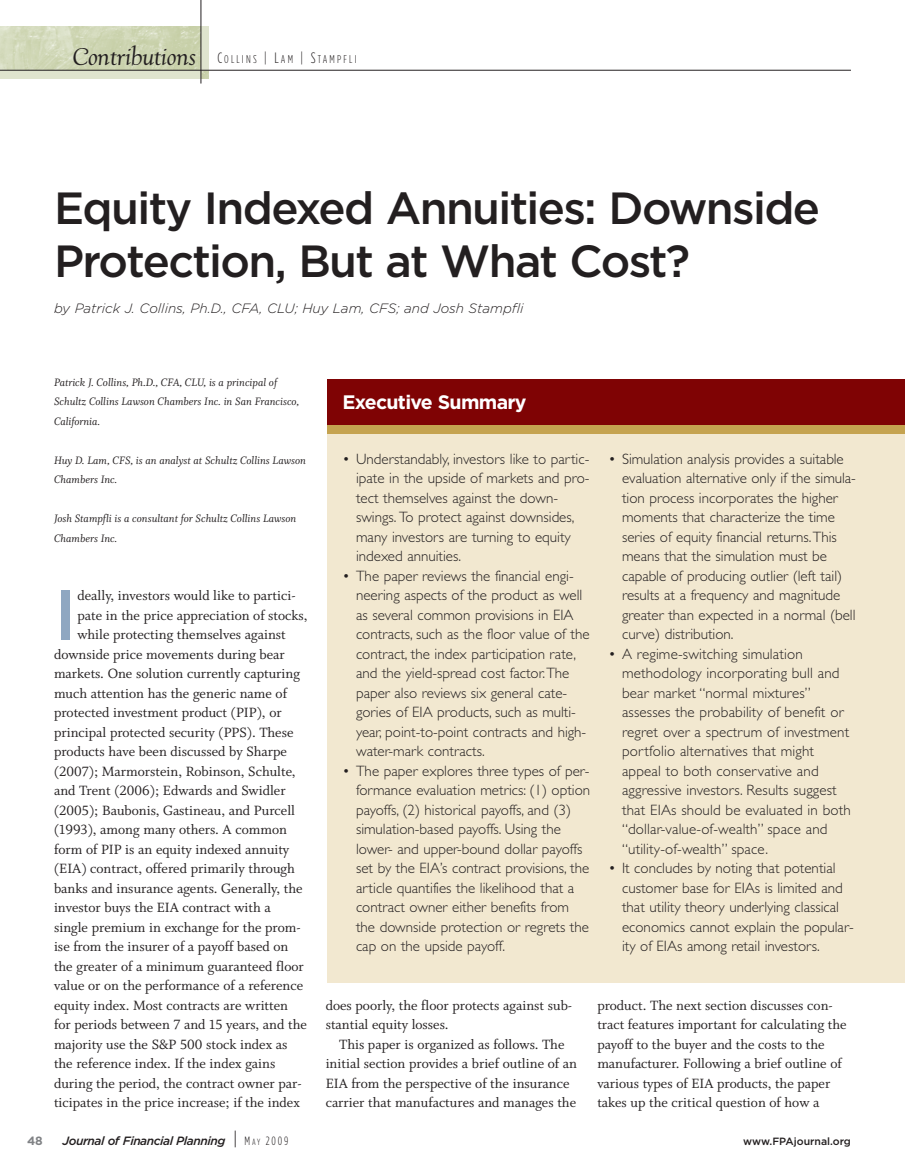
<style>
.page{position:relative;width:905px;height:1175px;background:#fff}
.page>*{position:absolute;margin:0;border:0;box-sizing:border-box;transform-origin:0 0}
.t1{font:500 70.5px "Gotham";color:#8fa7c1}
.t2{font:500 45px/52.5px "Gotham";letter-spacing:-.035em;color:#231f20}
.t3{font:italic 23.25px "Village";color:#231f20}
.t4{font:700 19.5px "Gotham";letter-spacing:-.035em;color:#fff}
.t5{font:300 15px/19.5px "Gill Sans";color:#231f20}
.t6{font:15px/19.5px "Whitman Roman LF";color:#231f20}
.t7{font:italic 300 13.5px "Gotham";color:#231f20}
.t8{font:12px/19.5px "Whitman Italic LF";color:#231f20}
.t9{font:italic 500 12px "Gotham";letter-spacing:-.035em;color:#231f20}
.t10{font:700 12px "Gotham";color:#808285}
.t11{font:300 11.25px "Gotham Condensed";letter-spacing:.2em;color:#231f20}
.t12{font:500 10.5px "Gotham";color:#231f20}
.s1{font-size:15px}
.s2{font-weight:300;font-style:normal;font-size:18px}
.s3{font-family:"Gotham Condensed";font-weight:300;font-style:normal}
.s4{font-family:"Gotham Condensed";font-weight:300;font-style:normal;font-size:9px}
</style>
<div class="page">
<img style="left:0;top:26px;width:209px;height:52px">
<div style="left:0;top:70px;width:201px;height:8px;background:#dfe4ce"></div>
<div style="left:201px;top:26px;width:8px;height:44px;background:#dfe4ce"></div>
<hr style="left:201px;top:0;width:1px;height:84px;background:#231f20">
<hr style="left:0;top:70px;width:850px;height:1px;background:#231f20">
<div style="left:327px;top:379px;width:577px;height:603px;background:#f2e8d0"></div>
<div style="left:327px;top:379px;width:577px;height:54px;background:#7f0304"></div>
<div style="left:327px;top:425px;width:577px;height:8px;background:#c5a350"></div>
<h3 class="t3" style="left:73px;top:44px;width:125px">Contributions</h3>
<p class="t11" style="left:217px;top:53px;width:141px"><span class="s1">C</span>OLLINS <span class="s1">| L</span>AM <span class="s1">| S</span>TAMPFLI</p>
<h2 class="t2" style="left:54px;top:182px;width:767px">Equity Indexed Annuities: Downside<br>Protection, But at What Cost?</h2>
<p class="t7" style="left:54px;top:300px;width:471px">by Patrick J. Collins, Ph.D., CFA, CLU; Huy Lam, CFS; and Josh Stampfli</p>
<p class="t8" style="left:54px;top:372px;width:246px">Patrick J. Collins, Ph.D., CFA, CLU, is a principal of<br>Schultz Collins Lawson Chambers Inc. in San Francisco,<br>California.</p>
<p class="t8" style="left:54px;top:450px;width:253px">Huy D. Lam, CFS, is an analyst at Schultz Collins Lawson<br>Chambers Inc.</p>
<p class="t8" style="left:54px;top:508px;width:244px">Josh Stampfli is a consultant for Schultz Collins Lawson<br>Chambers Inc.</p>
<h1 class="t1" style="left:54px;top:573px;width:24px">I</h1>
<p class="t6" style="left:77px;top:585px;width:220px">deally, investors would like to partici-</p>
<p class="t6" style="left:77px;top:605px;width:231px">pate in the price appreciation of stocks,</p>
<p class="t6" style="left:77px;top:624px;width:210px">while protecting themselves against</p>
<p class="t6" style="left:54px;top:644px;width:232px">downside price movements during bear</p>
<p class="t6" style="left:54px;top:663px;width:247px">markets. One solution currently capturing</p>
<p class="t6" style="left:54px;top:683px;width:234px">much attention has the generic name of</p>
<p class="t6" style="left:54px;top:702px;width:229px">protected investment product (PIP), or</p>
<p class="t6" style="left:54px;top:722px;width:241px">principal protected security (PPS). These</p>
<p class="t6" style="left:54px;top:741px;width:234px">products have been discussed by Sharpe</p>
<p class="t6" style="left:54px;top:761px;width:243px">(2007); Marmorstein, Robinson, Schulte,</p>
<p class="t6" style="left:54px;top:780px;width:233px">and Trent (2006); Edwards and Swidler</p>
<p class="t6" style="left:54px;top:800px;width:242px">(2005); Baubonis, Gastineau, and Purcell</p>
<p class="t6" style="left:54px;top:819px;width:234px">(1993), among many others. A common</p>
<p class="t6" style="left:54px;top:839px;width:237px">form of PIP is an equity indexed annuity</p>
<p class="t6" style="left:54px;top:858px;width:242px">(EIA) contract, offered primarily through</p>
<p class="t6" style="left:54px;top:878px;width:250px">banks and insurance agents. Generally, the</p>
<p class="t6" style="left:54px;top:897px;width:218px">investor buys the EIA contract with a</p>
<p class="t6" style="left:54px;top:917px;width:248px">single premium in exchange for the prom-</p>
<p class="t6" style="left:54px;top:936px;width:236px">ise from the insurer of a payoff based on</p>
<p class="t6" style="left:54px;top:956px;width:251px">the greater of a minimum guaranteed floor</p>
<p class="t6" style="left:54px;top:975px;width:251px">value or on the performance of a reference</p>
<p class="t6" style="left:54px;top:995px;width:235px">equity index. Most contracts are written</p>
<p class="t6" style="left:54px;top:1014px;width:254px">for periods between 7 and 15 years, and the</p>
<p class="t6" style="left:54px;top:1034px;width:235px">majority use the S&amp;P 500 stock index as</p>
<p class="t6" style="left:54px;top:1053px;width:223px">the reference index. If the index gains</p>
<p class="t6" style="left:54px;top:1073px;width:249px">during the period, the contract owner par-</p>
<p class="t6" style="left:54px;top:1092px;width:247px">ticipates in the price increase; if the index</p>
<h3 class="t4" style="left:342px;top:391px;width:186px">Executive Summary</h3>
<p class="t5" style="left:356px;top:449px;width:235px;text-indent:-14px">• Understandably, investors like to partic&shy;ipate in the upside of markets and pro&shy;tect themselves against the down&shy;swings. To protect against downsides, many investors are turning to equity indexed annuities.</p>
<p class="t5" style="left:356px;top:566px;width:235px;text-indent:-14px">• The paper reviews the financial engi&shy;neering aspects of the product as well as several common provisions in EIA contracts, such as the floor value of the contract, the index participation rate, and the yield-spread cost factor.The paper also reviews six general cate&shy;gories of EIA products, such as multi&shy;year, point-to-point contracts and high&shy;water-mark contracts.</p>
<p class="t5" style="left:356px;top:761px;width:236px;text-indent:-14px">• The paper explores three types of per&shy;formance evaluation metrics: (1) option payoffs, (2) historical payoffs, and (3) simulation-based payoffs. Using the lower- and upper-bound dollar payoffs set by the EIA’s contract provisions, the article quantifies the likelihood that a contract owner either benefits from the downside protection or regrets the cap on the upside payoff.</p>
<p class="t5" style="left:622px;top:449px;width:235px;text-indent:-14px">• Simulation analysis provides a suitable evaluation alternative only if the simula&shy;tion process incorporates the higher moments that characterize the time series of equity financial returns.This means that the simulation must be capable of producing outlier (left tail) results at a frequency and magnitude greater than expected in a normal (bell curve) distribution.</p>
<p class="t5" style="left:622px;top:644px;width:230px;text-indent:-14px">• A regime-switching simulation methodology incorporating bull and bear market “normal mixtures” assesses the probability of benefit or regret over a spectrum of investment portfolio alternatives that might appeal to both conservative and aggressive investors. Results suggest that EIAs should be evaluated in both “dollar-value-of-wealth” space and “utility-of-wealth” space.</p>
<p class="t5" style="left:622px;top:858px;width:233px;text-indent:-14px">• It concludes by noting that potential customer base for EIAs is limited and that utility theory underlying classical economics cannot explain the popular&shy;ity of EIAs among retail investors.</p>
<p class="t6" style="left:326px;top:995px;width:248px">does poorly, the floor protects against sub&shy;stantial equity losses.</p>
<p class="t6" style="left:326px;top:1034px;width:253px;text-align:center">This paper is organized as follows. The initial section provides a brief outline of an EIA from the perspective of the insurance carrier that manufactures and manages the</p>
<p class="t6" style="left:597px;top:995px;width:251px">product. The next section discusses con&shy;tract features important for calculating the payoff to the buyer and the costs to the manufacturer. Following a brief outline of various types of EIA products, the paper takes up the critical question of how a</p>
<p class="t10" style="left:27px;top:1134px;width:17px">48</p>
<p class="t9" style="left:62px;top:1134px;width:227px">Journal of Financial Planning <span class="s2">|</span> <span class="s3">M</span> <span class="s4">A Y</span> <span class="s3">2 0 0 9</span></p>
<p class="t12" style="left:743px;top:1135px;width:109px">www.FPAjournal.org</p>
</div>
